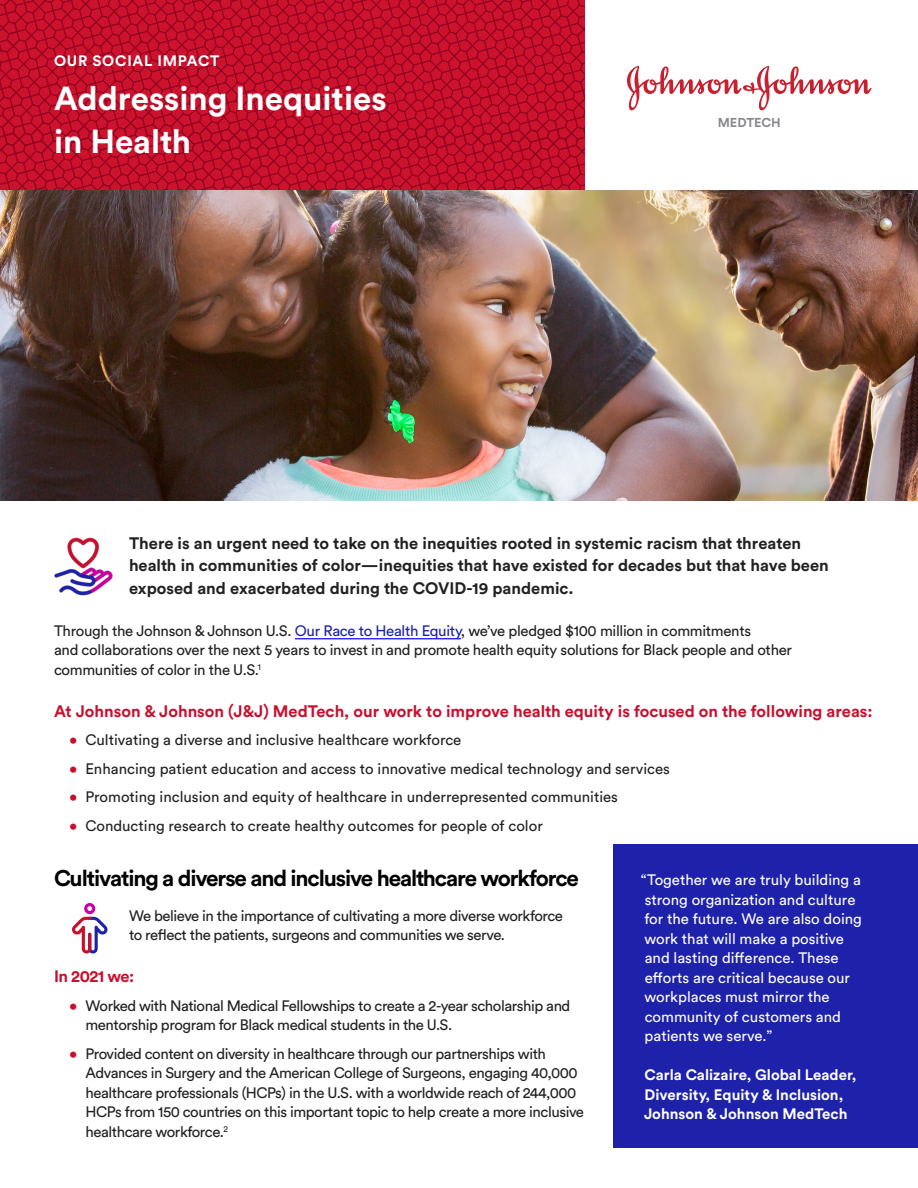
<style>
.page{position:relative;width:918px;height:1188px;background:#fff}
.page>*{position:absolute;margin:0;border:0;box-sizing:border-box;transform-origin:0 0}
.t1{font:700 33px/43.5px "J&J Circular";color:#fff}
.t2{font:700 22.5px "J&J Circular";letter-spacing:-.05em;color:#000}
.t3{font:700 16.5px/22.5px "J&J Circular";color:#212121}
.t4{font:700 16.5px "J&J Circular";color:#c8102e}
.t5{font:15px/19.5px "J&J Circular";letter-spacing:-.03em;color:#212121}
.t6{font:15px "J&J Circular";color:#212121}
.t7{font:15px/19.5px "J&J Circular";color:#fff}
.t8{font:700 15px/19.5px "J&J Circular";color:#fff}
.t9{font:700 15px "J&J Circular";letter-spacing:.05em;color:#fff}
.t10{font:700 12.75px "JJ Circular";letter-spacing:-.005em;color:#88898d}
.s1{color:#1e22aa}
.s2{color:#c8102e}
</style>
<div class="page">
<svg style="left:0;top:0;width:585px;height:190px;background:#be0e29"></svg>
<hr style="left:295px;top:638px;width:166px;height:1px;background:#00f">
<svg style="left:627px;top:66px;width:245px;height:44px"></svg>
<img style="left:0;top:190px;width:918px;height:311px">
<img style="left:54px;top:537px;width:59px;height:59px">
<svg style="left:72px;top:903px;width:35px;height:51px"></svg>
<div style="left:614px;top:844px;width:304px;height:304px;background:#1e22aa"></div>
<p class="t9" style="left:54px;top:51px;width:167px">OUR SOCIAL IMPACT</p>
<h1 class="t1" style="left:54px;top:75px;width:334px">Addressing Inequities in Health</h1>
<p class="t10" style="left:718px;top:114px;width:64px">MEDTECH</p>
<p class="t3" style="left:129px;top:531px;width:701px">There is an urgent need to take on the inequities rooted in systemic racism that threaten health in communities of color—inequities that have existed for decades but that have been exposed and exacerbated during the COVID-19 pandemic.</p>
<p class="t5" style="left:54px;top:620px;width:740px">Through the Johnson &amp; Johnson U.S. <span class="s1">Our Race to Health Equity</span>, we’ve pledged $100 million in commitments<br>and collaborations over the next 5 years to invest in and promote health equity solutions for Black people and other communities of color in the U.S.<sup>1</sup></p>
<p class="t4" style="left:54px;top:700px;width:820px">At Johnson &amp; Johnson (J&amp;J) MedTech, our work to improve health equity is focused on the following areas:</p>
<p class="t6" style="left:69px;top:730px;width:394px"><span class="s2">•</span> Cultivating a diverse and inclusive healthcare workforce</p>
<p class="t6" style="left:69px;top:759px;width:602px"><span class="s2">•</span> Enhancing patient education and access to innovative medical technology and services</p>
<p class="t6" style="left:69px;top:787px;width:551px"><span class="s2">•</span> Promoting inclusion and equity of healthcare in underrepresented communities</p>
<p class="t6" style="left:69px;top:816px;width:475px"><span class="s2">•</span> Conducting research to create healthy outcomes for people of color</p>
<h2 class="t2" style="left:54px;top:863px;width:526px">Cultivating a diverse and inclusive healthcare workforce</h2>
<p class="t5" style="left:129px;top:905px;width:436px">We believe in the importance of cultivating a more diverse workforce to reflect the patients, surgeons and communities we serve.</p>
<p class="t4" style="left:54px;top:965px;width:82px">In 2021 we:</p>
<p class="t5" style="left:86px;top:995px;width:486px;text-indent:-16px"><span class="s2">•</span> Worked with National Medical Fellowships to create a 2-year scholarship and mentorship program for Black medical students in the U.S.</p>
<p class="t5" style="left:86px;top:1043px;width:500px;text-indent:-16px"><span class="s2">•</span> Provided content on diversity in healthcare through our partnerships with Advances in Surgery and the American College of Surgeons, engaging 40,000 healthcare professionals (HCPs) in the U.S. with a worldwide reach of 244,000<br>HCPs from 150 countries on this important topic to help create a more inclusive healthcare workforce.<sup>2</sup></p>
<p class="t7" style="left:641px;top:869px;width:222px">“Together we are truly building a strong organization and culture for the future. We are also doing work that will make a positive and lasting difference. These efforts are critical because our workplaces must mirror the community of customers and patients we serve.”</p>
<p class="t8" style="left:644px;top:1064px;width:214px">Carla Calizaire, Global Leader,<br>Diversity, Equity &amp; Inclusion,<br>Johnson &amp; Johnson MedTech</p>
</div>
